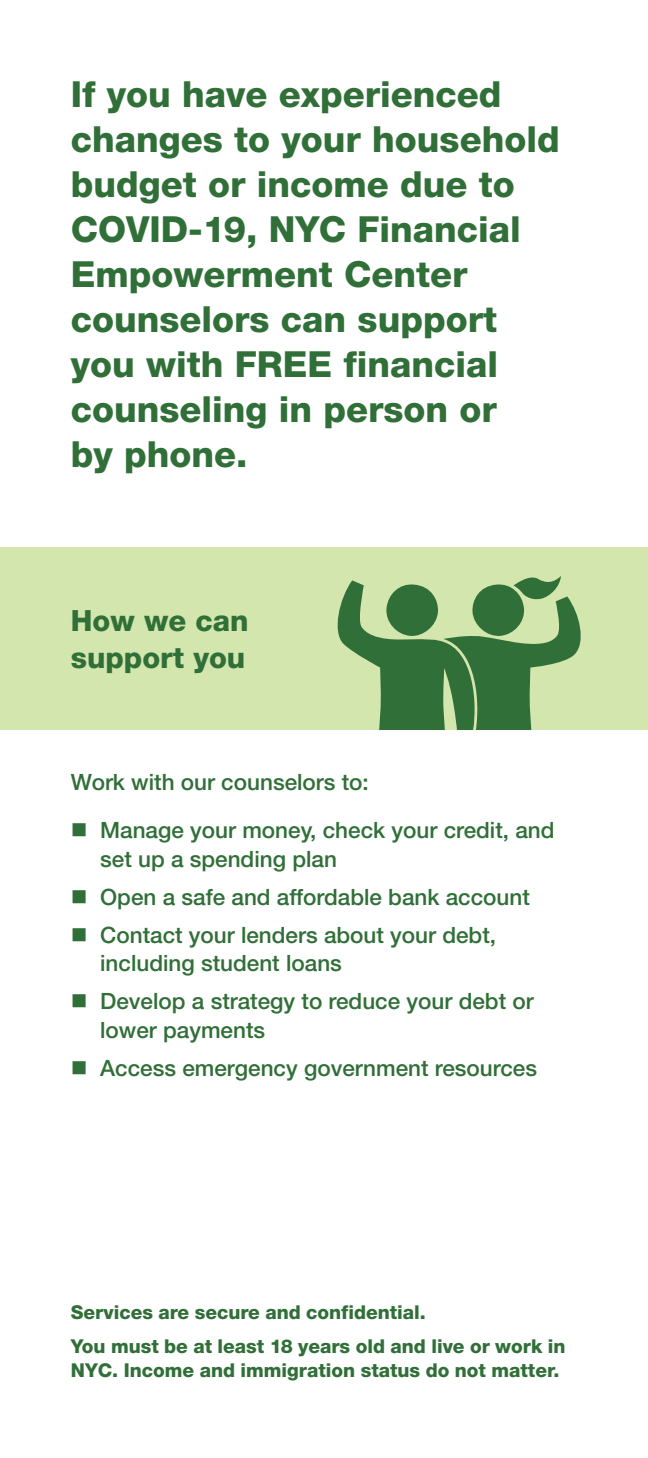
<style>
.page{position:relative;width:648px;height:1458px;background:#fff}
.page>*{position:absolute;margin:0;border:0;box-sizing:border-box;transform-origin:0 0}
.t1{font:800 36px/45px "Helvetica Neue LT Std";color:#306f37}
.t2{font:800 29.25px/36.4px "Helvetica Neue LT Std";color:#306f37}
.t3{font:500 22.5px/38.2px "Helvetica Neue LT Std";color:#306f37}
.t4{font:800 19.12px/34px "Helvetica Neue LT Std";color:#306f37}
</style>
<div class="page">
<div style="left:0;top:548px;width:648px;height:182px;background:#d2e6ae"></div>
<svg style="left:337px;top:580px;width:48px;height:150px"></svg>
<svg style="left:385px;top:576px;width:196px;height:154px"></svg>
<h1 class="t1" style="left:71px;top:71px;width:490px">If you have experienced changes to your household budget or income due to<br>COVID-19, NYC Financial<br>Empowerment Center counselors can support you with FREE financial counseling in person or<br>by phone.</h1>
<h2 class="t2" style="left:71px;top:602px;width:179px">How we can support you</h2>
<p class="t3" style="left:100px;top:758px;width:456px;line-height:48.4px;text-indent:-29px">Work with our counselors to:<br>Manage your money, check your credit, and</p>
<p class="t3" style="left:100px;top:839px;width:431px">set up a spending plan<br>Open a safe and affordable bank account<br>Contact your lenders about your debt,</p>
<p class="t3" style="left:100px;top:944px;width:435px">including student loans<br>Develop a strategy to reduce your debt or</p>
<p class="t3" style="left:100px;top:1010px;width:438px">lower payments<br>Access emergency government resources</p>
<p class="t4" style="left:71px;top:1295px;width:496px">Services are secure and confidential.<br>You must be at least 18 years old and live or work in</p>
<p class="t4" style="left:71px;top:1353px;width:490px">NYC. Income and immigration status do not matter.</p>
</div>
